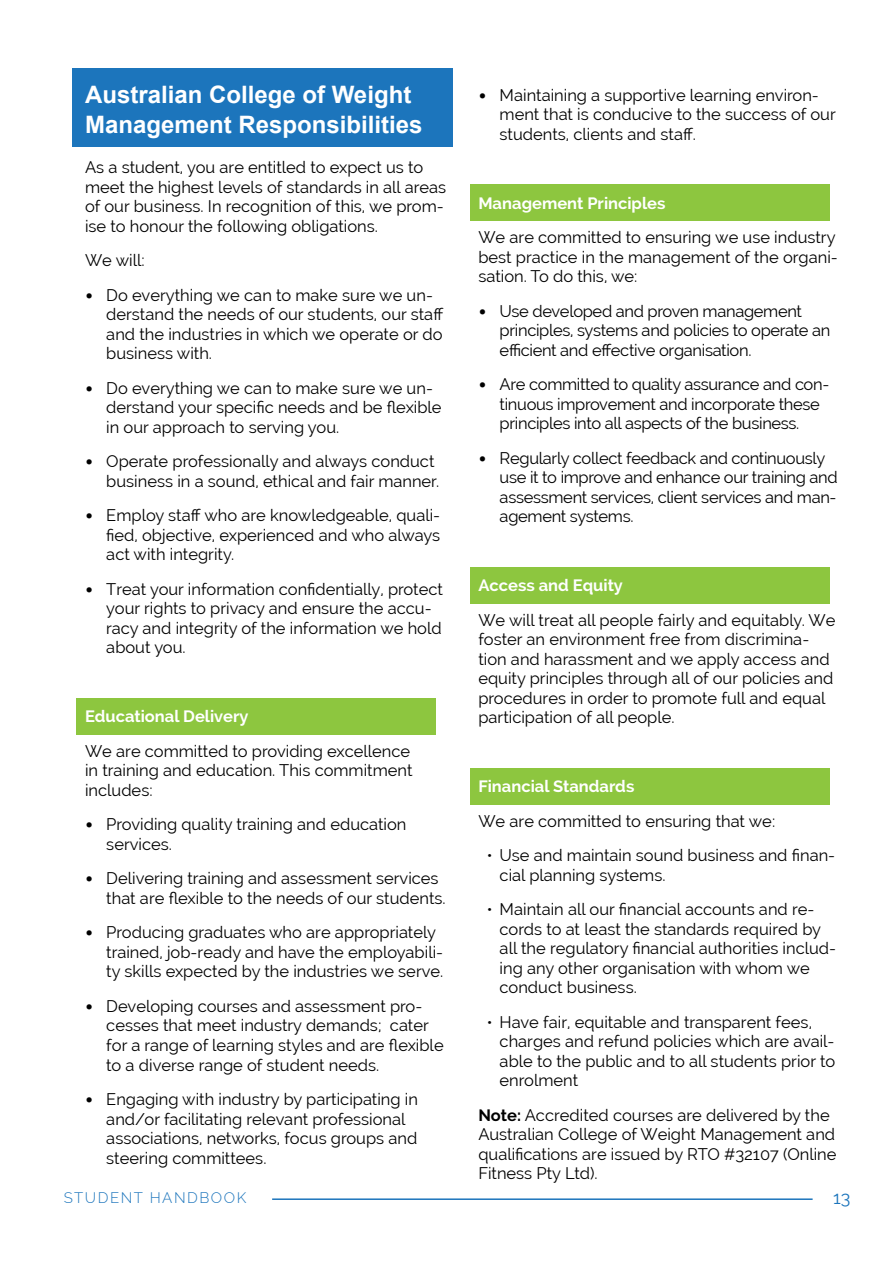
<style>
.page{position:relative;width:893px;height:1263px;background:#fff}
.page>*{position:absolute;margin:0;border:0;box-sizing:border-box;transform-origin:0 0}
.t1{font:700 24px/30px "Arial";color:#fff}
.t2{font:18px "Raleway";color:#1c75bc}
.t3{font:16.5px/19.5px "Raleway";color:#000}
.t4{font:16.5px/19.5px "Raleway";letter-spacing:-.02em;color:#000}
.t5{font:700 16.5px "Raleway";color:#fff}
.t6{font:300 15px "Raleway";letter-spacing:.1em;color:#1c75bc}
.s1{font-family:"Calibri"}
.s2{font-weight:700}
</style>
<div class="page">
<hr style="left:272px;top:1198px;width:541px;height:2px;background:#1c75bc">
<div style="left:72px;top:68px;width:381px;height:78px;background:#1c75bc"></div>
<div style="left:77px;top:698px;width:359px;height:37px;background:#8dc63f"></div>
<div style="left:470px;top:185px;width:359px;height:36px;background:#8dc63f"></div>
<div style="left:470px;top:567px;width:359px;height:36px;background:#8dc63f"></div>
<div style="left:470px;top:768px;width:359px;height:36px;background:#8dc63f"></div>
<h1 class="t1" style="left:85px;top:80px;width:339px">Australian College of Weight<br>Management Responsibilities</h1>
<p class="t3" style="left:85px;top:158px;width:363px">As a student, you are entitled to expect us to meet the highest levels of standards in all areas of our business. In recognition of this, we prom&shy;ise to honour the following obligations.</p>
<p class="t3" style="left:85px;top:251px;width:61px">We will:</p>
<p class="t3" style="left:106px;top:285px;width:339px;text-indent:-21px"><span class="s1">•</span> Do everything we can to make sure we un&shy;derstand the needs of our students, our staff and the industries in which we operate or do business with.</p>
<p class="t3" style="left:106px;top:378px;width:337px;text-indent:-21px"><span class="s1">•</span> Do everything we can to make sure we un&shy;derstand your specific needs and be flexible in our approach to serving you.</p>
<p class="t3" style="left:85px;top:452px;width:356px;text-align:right"><span class="s1">•</span> Operate professionally and always conduct business in a sound, ethical and fair manner.</p>
<p class="t3" style="left:106px;top:506px;width:335px;text-align:justify;text-indent:-21px"><span class="s1">•</span> Employ staff who are knowledgeable, quali&shy;fied, objective, experienced and who always act with integrity.</p>
<p class="t3" style="left:106px;top:579px;width:338px;text-indent:-21px"><span class="s1">•</span> Treat your information confidentially, protect your rights to privacy and ensure the accu&shy;racy and integrity of the information we hold about you.</p>
<p class="t5" style="left:85px;top:707px;width:165px">Educational Delivery</p>
<p class="t3" style="left:85px;top:741px;width:329px">We are committed to providing excellence in training and education. This commitment includes:</p>
<p class="t3" style="left:106px;top:815px;width:302px;text-indent:-21px"><span class="s1">•</span> Providing quality training and education services.</p>
<p class="t3" style="left:106px;top:869px;width:341px;text-indent:-21px"><span class="s1">•</span> Delivering training and assessment services that are flexible to the needs of our students.</p>
<p class="t3" style="left:106px;top:923px;width:339px;text-indent:-21px"><span class="s1">•</span> Producing graduates who are appropriately trained, job-ready and have the employabili&shy;ty skills expected by the industries we serve.</p>
<p class="t3" style="left:106px;top:996px;width:339px;text-indent:-21px"><span class="s1">•</span> Developing courses and assessment pro&shy;cesses that meet industry demands; cater for a range of learning styles and are flexible to a diverse range of student needs.</p>
<p class="t3" style="left:106px;top:1089px;width:313px;text-indent:-21px"><span class="s1">•</span> Engaging with industry by participating in and/or facilitating relevant professional associations, networks, focus groups and steering committees.</p>
<p class="t3" style="left:500px;top:85px;width:338px;text-indent:-21px"><span class="s1">•</span> Maintaining a supportive learning environ&shy;ment that is conducive to the success of our students, clients and staff.</p>
<p class="t5" style="left:478px;top:193px;width:189px">Management Principles</p>
<p class="t3" style="left:478px;top:227px;width:361px">We are committed to ensuring we use industry best practice in the management of the organi&shy;sation. To do this, we:</p>
<p class="t4" style="left:500px;top:301px;width:332px;text-indent:-21px"><span class="s1">•</span> Use developed and proven management principles, systems and policies to operate an efficient and effective organisation.</p>
<p class="t4" style="left:500px;top:374px;width:331px;text-indent:-21px"><span class="s1">•</span> Are committed to quality assurance and con&shy;tinuous improvement and incorporate these principles into all aspects of the business.</p>
<p class="t4" style="left:500px;top:448px;width:340px;text-indent:-21px"><span class="s1">•</span> Regularly collect feedback and continuously use it to improve and enhance our training and assessment services, client services and man&shy;agement systems.</p>
<p class="t5" style="left:478px;top:576px;width:146px">Access and Equity</p>
<p class="t3" style="left:478px;top:610px;width:358px">We will treat all people fairly and equitably. We foster an environment free from discrimina&shy;tion and harassment and we apply access and equity principles through all of our policies and procedures in order to promote full and equal participation of all people.</p>
<p class="t5" style="left:478px;top:777px;width:157px">Financial Standards</p>
<p class="t3" style="left:478px;top:811px;width:298px">We are committed to ensuring that we:</p>
<p class="t3" style="left:500px;top:846px;width:337px;text-indent:-13px">• Use and maintain sound business and finan&shy;cial planning systems.</p>
<p class="t3" style="left:500px;top:900px;width:338px;text-indent:-13px">• Maintain all our financial accounts and re&shy;cords to at least the standards required by all the regulatory financial authorities includ&shy;ing any other organisation with whom we conduct business.</p>
<p class="t3" style="left:500px;top:1012px;width:337px;text-indent:-13px">• Have fair, equitable and transparent fees, charges and refund policies which are avail&shy;able to the public and to all students prior to enrolment</p>
<p class="t3" style="left:478px;top:1105px;width:360px"><span class="s2">Note:</span> Accredited courses are delivered by the Australian College of Weight Management and qualifications are issued by RTO #32107 (Online Fitness Pty Ltd).</p>
<p class="t6" style="left:64px;top:1188px;width:184px">STUDENT HANDBOOK</p>
<p class="t2" style="left:833px;top:1187px;width:19px">13</p>
</div>
